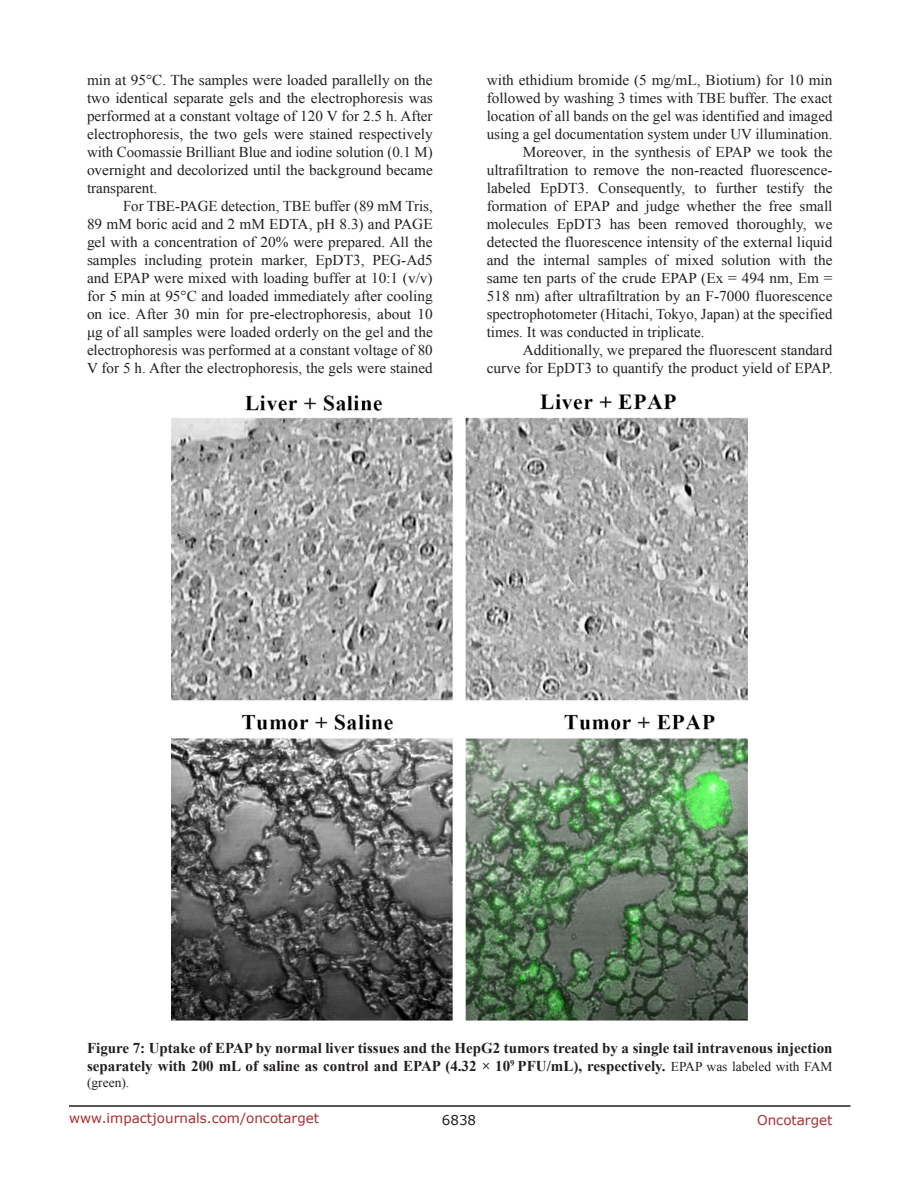
<style>
.page{position:relative;width:918px;height:1188px;background:#fff}
.page>*{position:absolute;margin:0;border:0;box-sizing:border-box;transform-origin:0 0}
.BodyText{font:15px/18px "Times New Roman";color:#231f20;text-align:justify}
.FigureText{font:700 15px/18px "Times New Roman";color:#231f20}
.t1{font:13.5px "Verdana";color:#ac2b31}
.FigureText-2{font:13.5px "Times New Roman";color:#231f20}
.t2{font:13.5px "Verdana";color:#231f20}
.s1{font-weight:400;font-size:13.5px}
</style>
<div class="page">
<hr style="left:69px;top:1105px;width:781px;height:2px;background:#231f20">
<img style="left:172px;top:394px;width:576px;height:627px">
<p class="BodyText" style="left:87px;top:71px;width:347px">min at 95°C. The samples were loaded parallelly on the two identical separate gels and the electrophoresis was performed at a constant voltage of 120 V for 2.5 h. After electrophoresis, the two gels were stained respectively with Coomassie Brilliant Blue and iodine solution (0.1 M) overnight and decolorized until the background became transparent.</p>
<p class="BodyText" style="left:87px;top:197px;width:347px;text-indent:36px">For TBE-PAGE detection, TBE buffer (89 mM Tris, 89 mM boric acid and 2 mM EDTA, pH 8.3) and PAGE gel with a concentration of 20% were prepared. All the samples including protein marker, EpDT3, PEG-Ad5 and EPAP were mixed with loading buffer at 10:1 (v/v) for 5 min at 95°C and loaded immediately after cooling on ice. After 30 min for pre-electrophoresis, about 10 μg of all samples were loaded orderly on the gel and the electrophoresis was performed at a constant voltage of 80<br>V for 5 h. After the electrophoresis, the gels were stained</p>
<p class="BodyText" style="left:487px;top:71px;width:347px">with ethidium bromide (5 mg/mL, Biotium) for 10 min followed by washing 3 times with TBE buffer. The exact location of all bands on the gel was identified and imaged using a gel documentation system under UV illumination.</p>
<p class="BodyText" style="left:487px;top:143px;width:347px;text-indent:36px">Moreover, in the synthesis of EPAP we took the ultrafiltration to remove the non-reacted fluorescence&shy;labeled EpDT3. Consequently, to further testify the formation of EPAP and judge whether the free small molecules EpDT3 has been removed thoroughly, we detected the fluorescence intensity of the external liquid and the internal samples of mixed solution with the same ten parts of the crude EPAP (Ex = 494 nm, Em = 518 nm) after ultrafiltration by an F-7000 fluorescence spectrophotometer (Hitachi, Tokyo, Japan) at the specified times. It was conducted in triplicate.</p>
<p class="BodyText" style="left:487px;top:341px;width:347px;text-align:right">Additionally, we prepared the fluorescent standard curve for EpDT3 to quantify the product yield of EPAP.</p>
<p class="FigureText" style="left:87px;top:1038px;width:747px">Figure 7: Uptake of EPAP by normal liver tissues and the HepG2 tumors treated by a single tail intravenous injection separately with 200 mL of saline as control and EPAP (4.32 × 10<sup>9</sup> PFU/mL), respectively. <span class="s1">EPAP was labeled with FAM</span></p>
<p class="FigureText-2" style="left:87px;top:1073px;width:44px">(green).</p>
<p class="t1" style="left:69px;top:1109px;width:252px">www.impactjournals.com/oncotarget</p>
<p class="t2" style="left:442px;top:1111px;width:36px">6838</p>
<p class="t1" style="left:757px;top:1111px;width:77px">Oncotarget</p>
</div>
